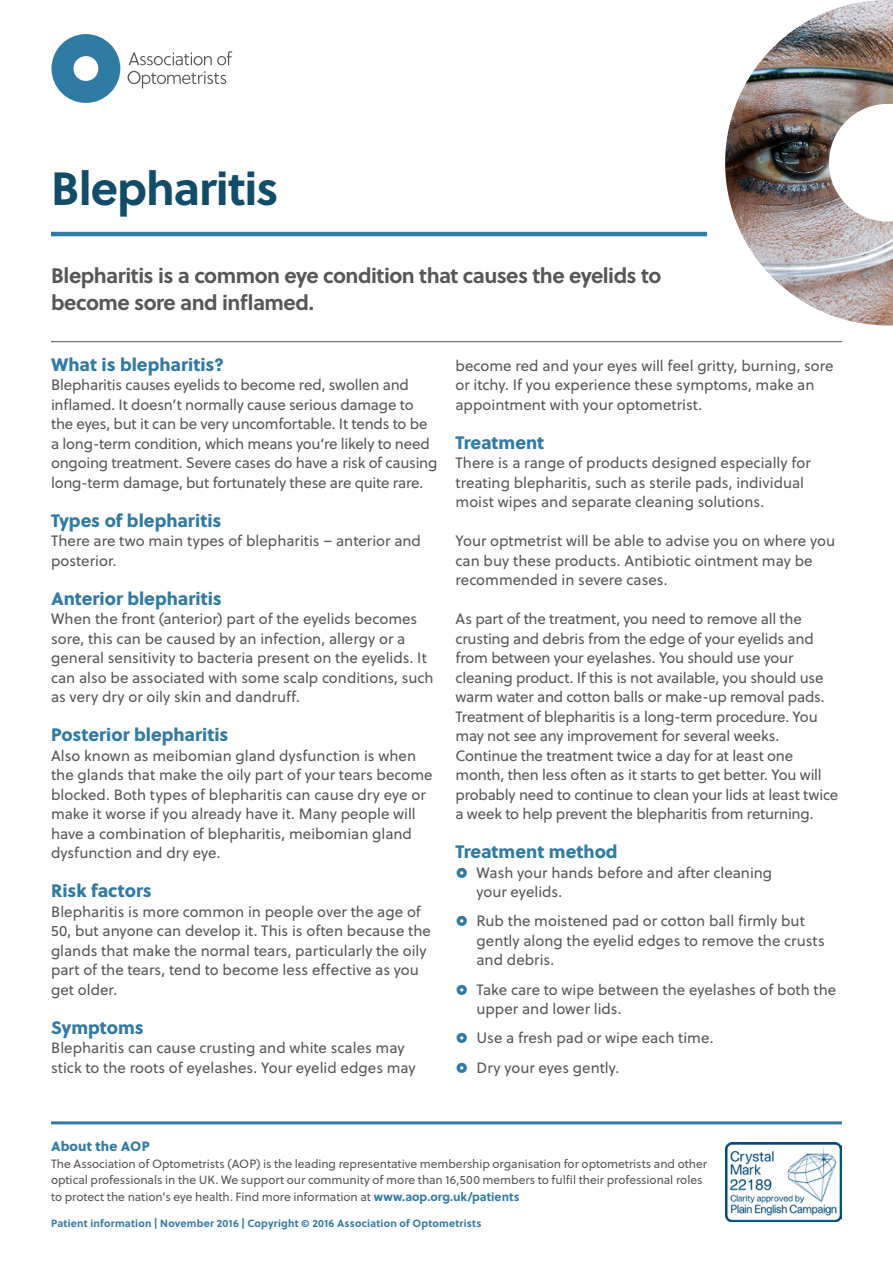
<style>
.page{position:relative;width:893px;height:1263px;background:#fff}
.page>*{position:absolute;margin:0;border:0;box-sizing:border-box;transform-origin:0 0}
.t1{font:700 46.5px "Soleil";letter-spacing:-.02em;color:#114c68}
.t2{font:700 21px/27px "Soleil";letter-spacing:-.025em;color:#575756}
.t3{font:800 18px "Soleil";color:#307aa4}
.t4{font:15px/19.5px "Soleil";letter-spacing:-.005em;color:#575756}
.t5{font:800 13.5px "Soleil";letter-spacing:.015em;color:#307aa4}
.t6{font:12px/16.5px "Soleil";letter-spacing:-.005em;color:#575756}
.t7{font:700 10.5px "Soleil";letter-spacing:.015em;color:#307aa4}
.s1{font-weight:700;color:#307aa4}
</style>
<div class="page">
<svg style="left:129px;top:51px;width:103px;height:14px"></svg>
<svg style="left:128px;top:71px;width:98px;height:17px"></svg>
<svg style="left:51px;top:34px;width:69px;height:69px"></svg>
<img style="left:725px;top:0;width:168px;height:325px">
<hr style="left:51px;top:1121px;width:791px;height:3px;background:#307aa4">
<hr style="left:51px;top:232px;width:656px;height:4px;background:#307aa4">
<img style="left:725px;top:1142px;width:117px;height:79px">
<hr style="left:51px;top:341px;width:791px;height:1px;background:#575756">
<h1 class="t1" style="left:51px;top:152px;width:229px">Blepharitis</h1>
<h2 class="t2" style="left:51px;top:261px;width:612px">Blepharitis is a common eye condition that causes the eyelids to become sore and inflamed.</h2>
<p class="t3" style="left:51px;top:350px;width:175px">What is blepharitis?</p>
<p class="t4" style="left:51px;top:375px;width:388px">Blepharitis causes eyelids to become red, swollen and inflamed. It doesn’t normally cause serious damage to the eyes, but it can be very uncomfortable. It tends to be a long-term condition, which means you’re likely to need ongoing treatment. Severe cases do have a risk of causing long-term damage, but fortunately these are quite rare.</p>
<p class="t3" style="left:51px;top:506px;width:172px">Types of blepharitis</p>
<p class="t4" style="left:51px;top:531px;width:371px">There are two main types of blepharitis – anterior and posterior.</p>
<p class="t3" style="left:51px;top:584px;width:172px">Anterior blepharitis</p>
<p class="t4" style="left:51px;top:609px;width:384px">When the front (anterior) part of the eyelids becomes sore, this can be caused by an infection, allergy or a general sensitivity to bacteria present on the eyelids. It can also be associated with some scalp conditions, such as very dry or oily skin and dandruff.</p>
<p class="t3" style="left:51px;top:720px;width:179px">Posterior blepharitis</p>
<p class="t4" style="left:51px;top:745px;width:383px">Also known as meibomian gland dysfunction is when the glands that make the oily part of your tears become blocked. Both types of blepharitis can cause dry eye or make it worse if you already have it. Many people will have a combination of blepharitis, meibomian gland dysfunction and dry eye.</p>
<p class="t3" style="left:51px;top:876px;width:102px">Risk factors</p>
<p class="t4" style="left:51px;top:901px;width:381px">Blepharitis is more common in people over the age of 50, but anyone can develop it. This is often because the glands that make the normal tears, particularly the oily part of the tears, tend to become less effective as you get older.</p>
<p class="t3" style="left:51px;top:1013px;width:94px">Symptoms</p>
<p class="t4" style="left:51px;top:1038px;width:366px">Blepharitis can cause crusting and white scales may stick to the roots of eyelashes. Your eyelid edges may</p>
<p class="t4" style="left:455px;top:355px;width:380px">become red and your eyes will feel gritty, burning, sore or itchy. If you experience these symptoms, make an appointment with your optometrist.</p>
<p class="t3" style="left:455px;top:428px;width:90px">Treatment</p>
<p class="t4" style="left:455px;top:453px;width:357px">There is a range of products designed especially for treating blepharitis, such as sterile pads, individual moist wipes and separate cleaning solutions.</p>
<p class="t4" style="left:455px;top:531px;width:381px">Your optmetrist will be able to advise you on where you can buy these products. Antibiotic ointment may be recommended in severe cases.</p>
<p class="t4" style="left:455px;top:609px;width:384px">As part of the treatment, you need to remove all the crusting and debris from the edge of your eyelids and from between your eyelashes. You should use your cleaning product. If this is not available, you should use warm water and cotton balls or make-up removal pads.<br>Treatment of blepharitis is a long-term procedure. You may not see any improvement for several weeks.<br>Continue the treatment twice a day for at least one month, then less often as it starts to get better. You will probably need to continue to clean your lids at least twice a week to help prevent the blepharitis from returning.</p>
<p class="t3" style="left:455px;top:837px;width:164px">Treatment method</p>
<p class="t4" style="left:476px;top:862px;width:297px">Wash your hands before and after cleaning your eyelids.</p>
<p class="t4" style="left:476px;top:911px;width:350px">Rub the moistened pad or cotton ball firmly but gently along the eyelid edges to remove the crusts and debris.</p>
<p class="t4" style="left:476px;top:979px;width:361px">Take care to wipe between the eyelashes of both the upper and lower lids.</p>
<p class="t4" style="left:476px;top:1023px;width:238px;line-height:29.2px">Use a fresh pad or wipe each time.<br>Dry your eyes gently.</p>
<p class="t5" style="left:51px;top:1135px;width:100px">About the AOP</p>
<p class="t6" style="left:51px;top:1155px;width:658px">The Association of Optometrists (AOP) is the leading representative membership organisation for optometrists and other optical professionals in the UK. We support our community of more than 16,500 members to fulfil their professional roles to protect the nation’s eye health. Find more information at <span class="s1">www.aop.org.uk/patients</span></p>
<p class="t7" style="left:51px;top:1215px;width:432px">Patient information | November 2016 | Copyright © 2016 Association of Optometrists</p>
</div>
